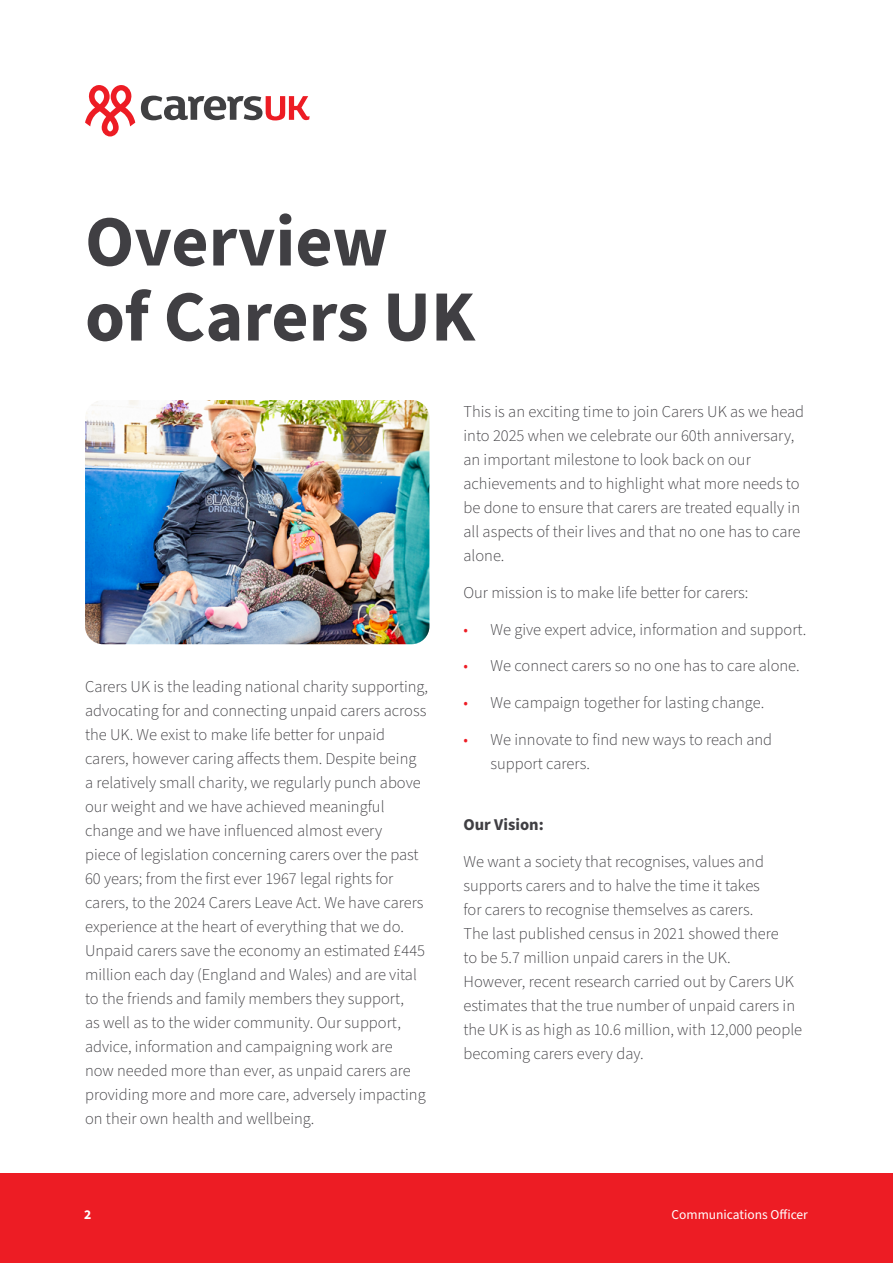
<style>
.page{position:relative;width:893px;height:1263px;background:#fff}
.page>*{position:absolute;margin:0;border:0;box-sizing:border-box;transform-origin:0 0}
.t1{font:700 72px/75px "Source Sans 3";color:#403f43}
.t2{font:300 16.5px/24px "Source Sans Pro";color:#403f43}
.t3{font:700 16.5px "Source Sans Pro";color:#403f43}
.t4{font:13.5px "Source Sans Pro";color:#fff}
.t5{font:700 13.5px "Source Sans Pro";color:#fff}
.s1{color:#ed1c24}
</style>
<div class="page">
<svg style="left:141px;top:96px;width:169px;height:24px"></svg>
<svg style="left:85px;top:85px;width:50px;height:51px"></svg>
<div style="left:0;top:1174px;width:893px;height:89px;background:#ed1c24"></div>
<img style="left:85px;top:400px;width:344px;height:244px">
<h1 class="t1" style="left:85px;top:204px;width:392px">Overview<br>of Carers UK</h1>
<p class="t2" style="left:85px;top:675px;width:345px">Carers UK is the leading national charity supporting, advocating for and connecting unpaid carers across the UK. We exist to make life better for unpaid carers, however caring affects them. Despite being a relatively small charity, we regularly punch above our weight and we have achieved meaningful change and we have influenced almost every<br>piece of legislation concerning carers over the past 60 years; from the first ever 1967 legal rights for carers, to the 2024 Carers Leave Act. We have carers experience at the heart of everything that we do.<br>Unpaid carers save the economy an estimated £445 million each day (England and Wales) and are vital to the friends and family members they support,<br>as well as to the wider community. Our support, advice, information and campaigning work are<br>now needed more than ever, as unpaid carers are providing more and more care, adversely impacting on their own health and wellbeing.</p>
<p class="t2" style="left:463px;top:400px;width:342px">This is an exciting time to join Carers UK as we head into 2025 when we celebrate our 60th anniversary, an important milestone to look back on our achievements and to highlight what more needs to be done to ensure that carers are treated equally in all aspects of their lives and that no one has to care alone.</p>
<p class="t2" style="left:463px;top:581px;width:286px">Our mission is to make life better for carers:</p>
<p class="t2" style="left:463px;top:618px;width:345px"><span class="s1">•</span> We give expert advice, information and support.</p>
<p class="t2" style="left:463px;top:654px;width:338px"><span class="s1">•</span> We connect carers so no one has to care alone.</p>
<p class="t2" style="left:463px;top:691px;width:302px"><span class="s1">•</span> We campaign together for lasting change.</p>
<p class="t2" style="left:490px;top:728px;width:283px;text-indent:-27px"><span class="s1">•</span> We innovate to find new ways to reach and support carers.</p>
<p class="t3" style="left:463px;top:813px;width:82px">Our Vision:</p>
<p class="t2" style="left:463px;top:849px;width:340px">We want a society that recognises, values and supports carers and to halve the time it takes<br>for carers to recognise themselves as carers.<br>The last published census in 2021 showed there<br>to be 5.7 million unpaid carers in the UK.<br>However, recent research carried out by Carers UK estimates that the true number of unpaid carers in the UK is as high as 10.6 million, with 12,000 people becoming carers every day.</p>
<p class="t5" style="left:84px;top:1206px;width:9px">2</p>
<p class="t4" style="left:671px;top:1206px;width:138px">Communications Officer</p>
</div>
